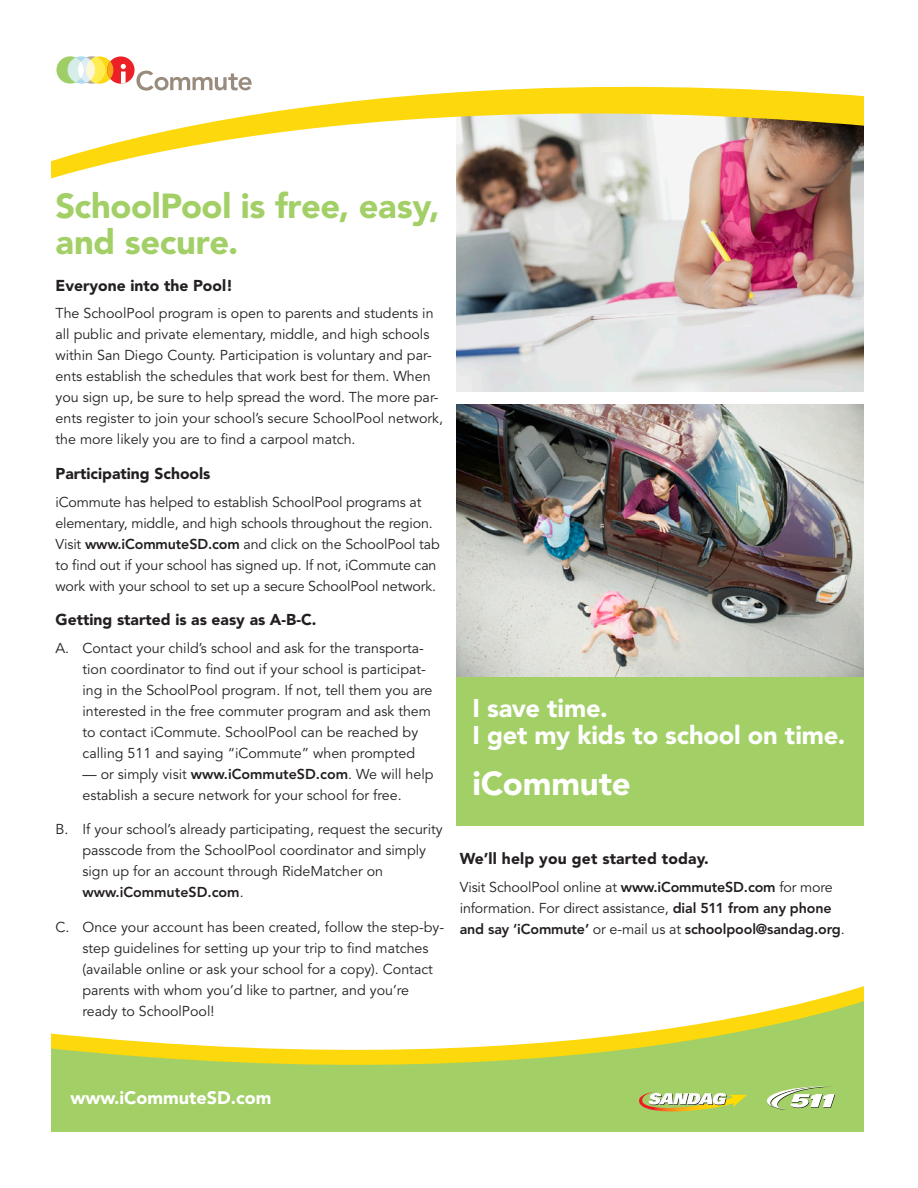
<style>
.page{position:relative;width:918px;height:1188px;background:#fff}
.page>*{position:absolute;margin:0;border:0;box-sizing:border-box;transform-origin:0 0}
.t1{font:900 34.5px/36px "Avenir LT Std";letter-spacing:-.01em;color:#a2cf66}
.t2{font:900 33px "Avenir LT Std";letter-spacing:-.01em;color:#fff}
.t3{font:900 25.5px/27px "Avenir LT Std";letter-spacing:-.01em;color:#fff}
.t4{font:900 18px "Avenir LT Std";color:#fff}
.t5{font:900 15.6px "Avenir LT Std";color:#231f20}
.t6{font:14.25px/21px "Avenir LT Std";color:#231f20}
.s1{font-weight:800}
</style>
<div class="page">
<div style="left:457px;top:641px;width:407px;height:184px;background:#a2cf66"></div>
<img style="left:457px;top:405px;width:407px;height:271px">
<img style="left:457px;top:196px;width:407px;height:195px">
<img style="left:456px;top:180px;width:408px;height:16px">
<svg style="left:51px;top:57px;width:813px;height:123px"></svg>
<div style="left:68px;top:56px;width:27px;height:28px;background:#b2dded;border-radius:50%"></div>
<svg style="left:78px;top:56px;width:18px;height:28px"></svg>
<div style="left:86px;top:56px;width:27px;height:28px;background:#fdd814;border-radius:50%"></div>
<div style="left:86px;top:57px;width:19px;height:26px;background:#ffed52;border-radius:50%"></div>
<svg style="left:78px;top:57px;width:17px;height:26px"></svg>
<div style="left:86px;top:60px;width:9px;height:20px;background:#fef7d4;border-radius:50%"></div>
<div style="left:107px;top:56px;width:28px;height:28px;background:#ec2027;border-radius:50%"></div>
<svg style="left:121px;top:64px;width:5px;height:20px"></svg>
<div style="left:56px;top:56px;width:28px;height:28px;background:#9fce66;border-radius:50%"></div>
<div style="left:68px;top:58px;width:16px;height:24px;background:#d6ede9;border-radius:50%"></div>
<div style="left:78px;top:62px;width:6px;height:16px;background:#fff;border-radius:50%"></div>
<svg style="left:136px;top:71px;width:116px;height:20px"></svg>
<svg style="left:107px;top:61px;width:6px;height:18px"></svg>
<div style="left:51px;top:1113px;width:813px;height:19px;background:#a2cf66"></div>
<svg style="left:51px;top:990px;width:813px;height:123px"></svg>
<svg style="left:639px;top:1092px;width:108px;height:20px"></svg>
<svg style="left:759px;top:1086px;width:76px;height:24px"></svg>
<p class="t1" style="left:56px;top:188px;width:386px">SchoolPool is free, easy, and secure.</p>
<p class="t5" style="left:55px;top:276px;width:179px">Everyone into the Pool!</p>
<p class="t6" style="left:55px;top:303px;width:389px">The SchoolPool program is open to parents and students in all public and private elementary, middle, and high schools within San Diego County. Participation is voluntary and par&shy;ents establish the schedules that work best for them. When you sign up, be sure to help spread the word. The more par&shy;ents register to join your school’s secure SchoolPool network, the more likely you are to find a carpool match.</p>
<p class="t5" style="left:55px;top:464px;width:157px">Participating Schools</p>
<p class="t6" style="left:55px;top:492px;width:386px">iCommute has helped to establish SchoolPool programs at elementary, middle, and high schools throughout the region.<br>Visit <span class="s1">www.iCommuteSD.com</span> and click on the SchoolPool tab to find out if your school has signed up. If not, iCommute can work with your school to set up a secure SchoolPool network.</p>
<p class="t5" style="left:55px;top:610px;width:262px">Getting started is as easy as A-B-C.</p>
<p class="t6" style="left:82px;top:638px;width:351px;text-indent:-27px">A. Contact your child’s school and ask for the transporta&shy;tion coordinator to find out if your school is participat&shy;ing in the SchoolPool program. If not, tell them you are interested in the free commuter program and ask them to contact iCommute. SchoolPool can be reached by calling 511 and saying “iCommute” when prompted</p>
<p class="t6" style="left:82px;top:764px;width:353px">— or simply visit <span class="s1">www.iCommuteSD.com</span>. We will help establish a secure network for your school for free.</p>
<p class="t6" style="left:82px;top:819px;width:362px;text-indent:-27px">B. If your school’s already participating, request the security passcode from the SchoolPool coordinator and simply sign up for an account through RideMatcher on <span class="s1">www.iCommuteSD.com</span>.</p>
<p class="t6" style="left:82px;top:917px;width:363px;text-indent:-27px">C. Once your account has been created, follow the step-by&shy;step guidelines for setting up your trip to find matches (available online or ask your school for a copy). Contact parents with whom you’d like to partner, and you’re ready to SchoolPool!</p>
<p class="t3" style="left:473px;top:694px;width:374px">I save time.<br>I get my kids to school on time.</p>
<p class="t2" style="left:473px;top:763px;width:160px">iCommute</p>
<p class="t5" style="left:460px;top:850px;width:251px">We’ll help you get started today.</p>
<p class="t6" style="left:460px;top:877px;width:386px">Visit SchoolPool online at <span class="s1">www.iCommuteSD.com</span> for more information. For direct assistance, <span class="s1">dial 511 from any phone and say ‘iCommute’</span> or e-mail us at <span class="s1">schoolpool@sandag.org</span>.</p>
<p class="t4" style="left:71px;top:1087px;width:202px">www.iCommuteSD.com</p>
</div>
